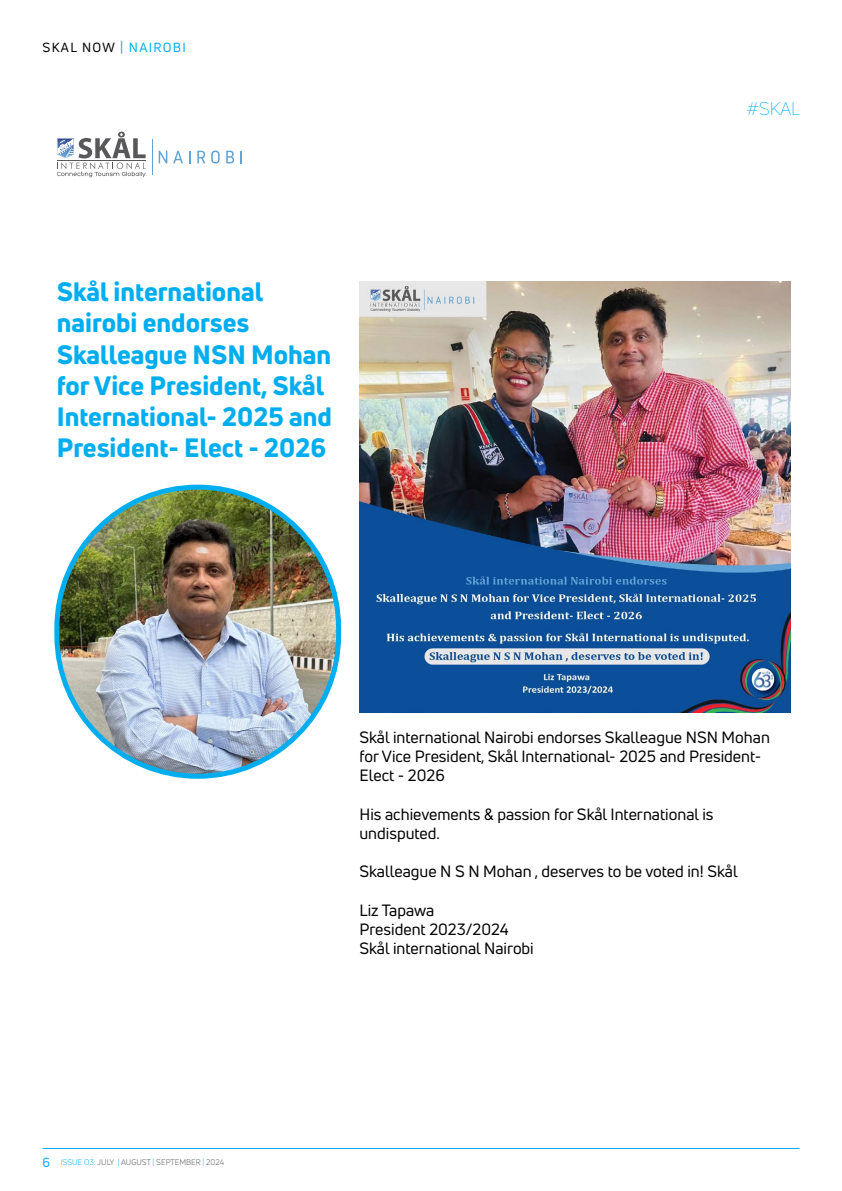
<style>
.page{position:relative;width:842px;height:1191px;background:#fff}
.page>*{position:absolute;margin:0;border:0;box-sizing:border-box;transform-origin:0 0}
.t1{font:800 26px/31.2px "Uni Neue";color:#00aeef}
.t2{font:300 18px "Uni Neue";color:#00aeef}
.t3{font:16px/19.2px "Uni Neue";color:#000}
.t4{font:13px "Uni Neue";letter-spacing:.1em;color:#00aeef}
.t5{font:8px "Uni Neue";color:#58585b}
.s1{color:#000}
.s2{color:#00aeef}
</style>
<div class="page">
<hr style="left:43px;top:1148px;width:756px;height:1px;background:#00aeef">
<img style="left:57px;top:487px;width:282px;height:289px;border-radius:141px">
<svg style="left:57px;top:132px;width:89px;height:45px"></svg>
<hr style="left:152px;top:139px;width:1px;height:36px;background:#62a3d4">
<svg style="left:159px;top:151px;width:8px;height:12px"></svg>
<svg style="left:173px;top:151px;width:10px;height:12px"></svg>
<svg style="left:189px;top:151px;width:1px;height:12px"></svg>
<svg style="left:197px;top:151px;width:8px;height:12px"></svg>
<svg style="left:211px;top:150px;width:9px;height:14px"></svg>
<svg style="left:226px;top:151px;width:8px;height:12px"></svg>
<svg style="left:240px;top:151px;width:2px;height:12px"></svg>
<img style="left:359px;top:282px;width:431px;height:430px">
<p class="t4" style="left:43px;top:40px;width:145px"><span class="s1">SKAL NOW</span> | NAIROBI</p>
<h1 class="t1" style="left:57px;top:276px;width:276px">Skål international nairobi endorses<br>Skalleague NSN Mohan for Vice President, Skål<br>International- 2025 and<br>President- Elect - 2026</h1>
<p class="t2" style="left:746px;top:98px;width:55px">#SKAL</p>
<p class="t4" style="left:43px;top:1154px;width:9px">6</p>
<p class="t5" style="left:61px;top:1157px;width:165px"><span class="s2">ISSUE O3:</span> JULY <span class="s2">|</span> AUGUST <span class="s2">|</span> SEPTEMBER <span class="s2">|</span> 2024</p>
<p class="t3" style="left:359px;top:727px;width:412px">Skål international Nairobi endorses Skalleague NSN Mohan for Vice President, Skål International- 2025 and President-<br>Elect - 2026</p>
<p class="t3" style="left:359px;top:804px;width:355px">His achievements &amp; passion for Skål International is undisputed.</p>
<p class="t3" style="left:359px;top:862px;width:380px">Skalleague N S N Mohan , deserves to be voted in! Skål</p>
<p class="t3" style="left:359px;top:900px;width:176px">Liz Tapawa<br>President 2023/2024<br>Skål international Nairobi</p>
</div>
